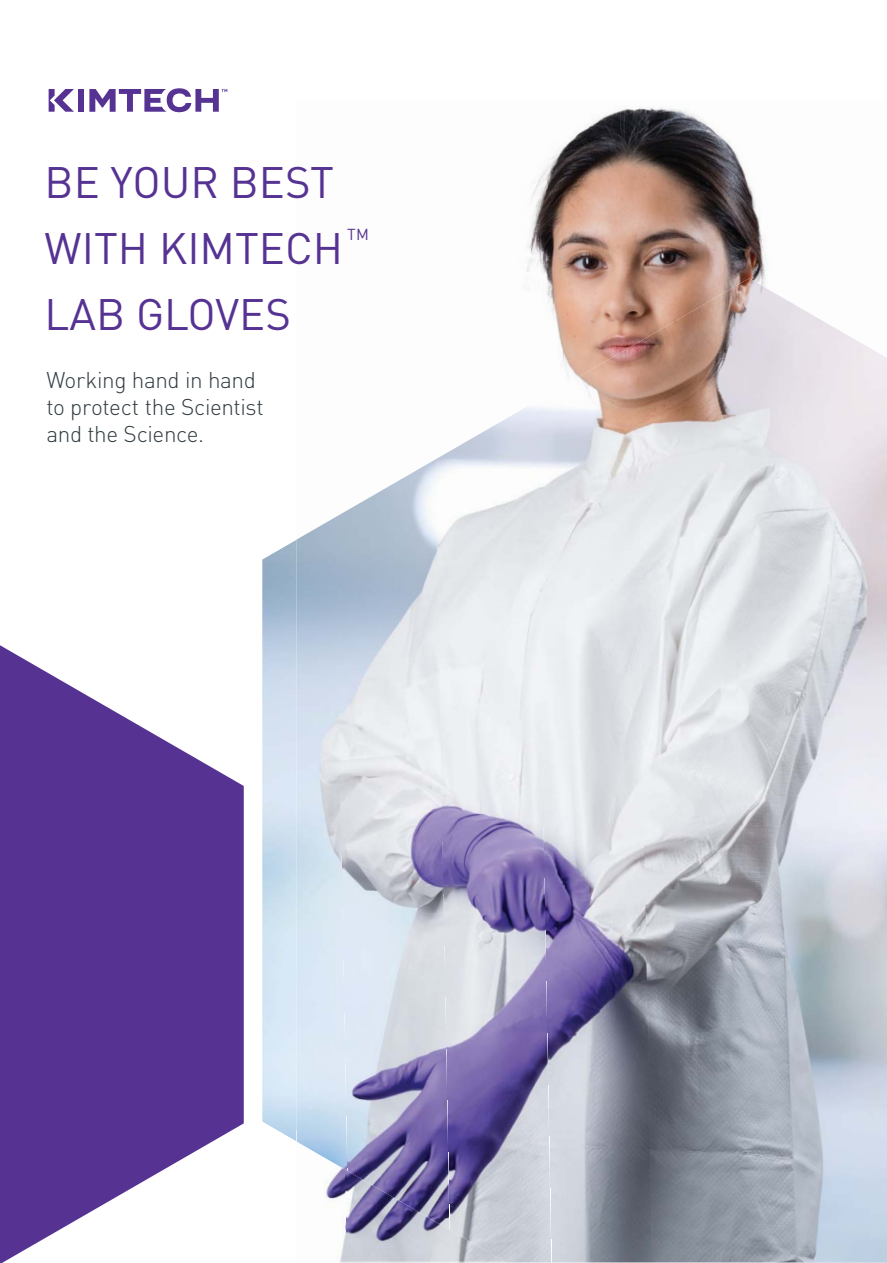
<style>
.page{position:relative;width:887px;height:1263px;background:#fff}
.page>*{position:absolute;margin:0;border:0;box-sizing:border-box;transform-origin:0 0}
.t1{font:43.5px/66px "DINOT";color:#563393}
.t2{font:300 22.5px/27px "DINOT";letter-spacing:-.015em;color:#2f3b41}
.t3{font:15.75px "DINOT";color:#563393}
</style>
<div class="page">
<img style="left:262px;top:540px;width:625px;height:723px">
<img style="left:296px;top:1261px;width:138px;height:1px">
<img style="left:526px;top:107px;width:241px;height:197px">
<img style="left:551px;top:304px;width:83px;height:28px">
<img style="left:296px;top:1221px;width:49px;height:40px">
<img style="left:345px;top:1220px;width:89px;height:41px">
<img style="left:634px;top:278px;width:203px;height:517px">
<img style="left:837px;top:329px;width:50px;height:933px">
<img style="left:551px;top:332px;width:101px;height:930px">
<img style="left:434px;top:407px;width:117px;height:855px">
<img style="left:348px;top:439px;width:101px;height:781px">
<img style="left:296px;top:510px;width:52px;height:711px">
<img style="left:643px;top:795px;width:211px;height:467px">
<img style="left:428px;top:1218px;width:21px;height:13px">
<div style="left:78px;top:89px;width:6px;height:23px;background:#563393"></div>
<svg style="left:49px;top:89px;width:25px;height:23px"></svg>
<svg style="left:89px;top:88px;width:138px;height:24px"></svg>
<svg style="left:0;top:645px;width:244px;height:618px;fill:#563393"></svg>
<h1 class="t1" style="left:45px;top:150px;width:300px">BE YOUR BEST<br>WITH KIMTECH<br>LAB GLOVES</h1>
<p class="t3" style="left:347px;top:225px;width:23px">TM</p>
<p class="t2" style="left:46px;top:369px;width:219px">Working hand in hand to protect the Scientist and the Science.</p>
</div>
